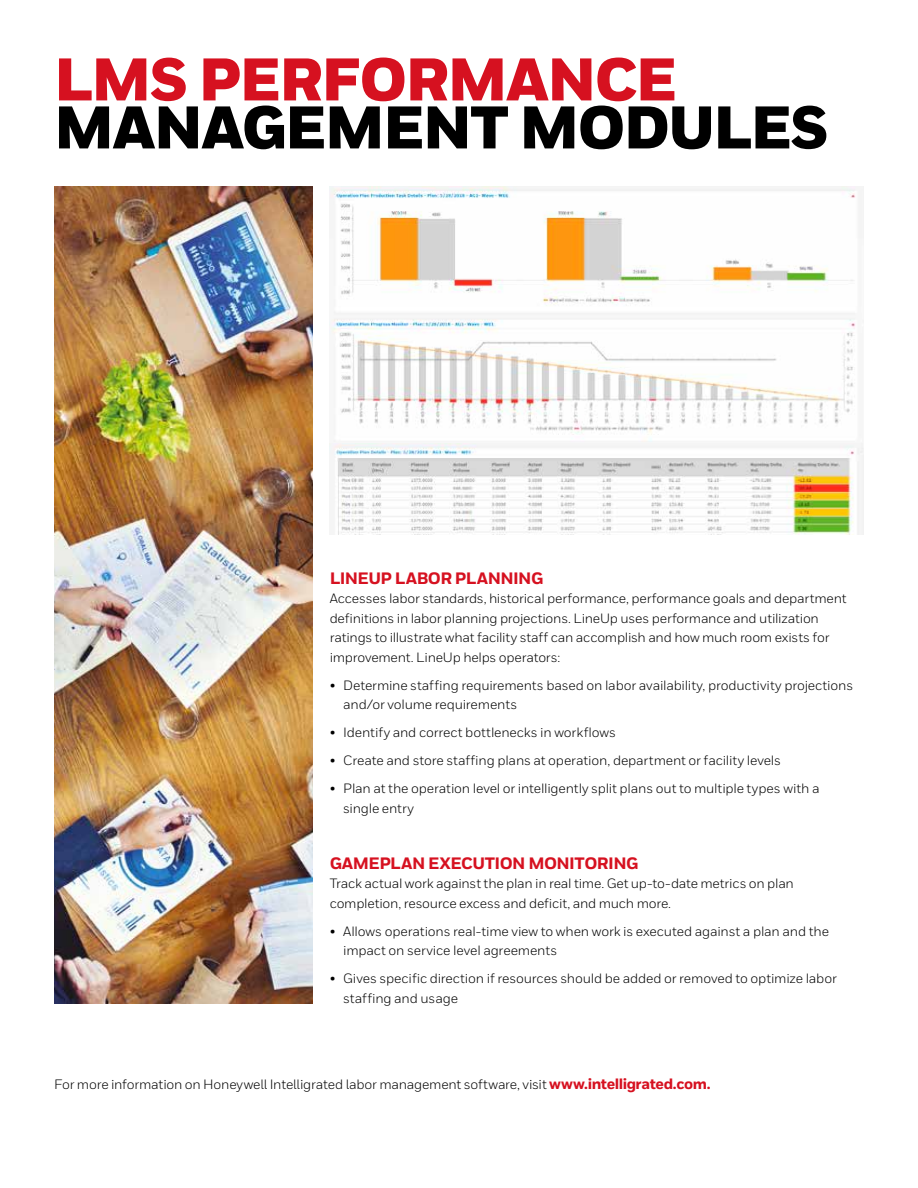
<style>
.page{position:relative;width:918px;height:1188px;background:#fff}
.page>*{position:absolute;margin:0;border:0;box-sizing:border-box;transform-origin:0 0}
.t1{font:900 60px "Honeywell Sans";letter-spacing:-.03em;color:#000}
.t2{font:900 60px "Honeywell Sans";letter-spacing:-.03em;color:#d61120}
.t3{font:800 16.5px "Honeywell Sans";letter-spacing:-.03em;color:#d61120}
.t4{font:13.5px/19.5px "Honeywell Sans";letter-spacing:-.015em;color:#000}
.t5{font:13.5px "Honeywell Sans TT";letter-spacing:-.015em;color:#000}
.s1{font-family:"Honeywell Sans";font-weight:800;font-size:15px;color:#d61120}
</style>
<div class="page">
<img style="left:330px;top:186px;width:534px;height:349px">
<img style="left:54px;top:187px;width:259px;height:816px">
<h1 class="t2" style="left:54px;top:43px;width:625px">LMS PERFORMANCE</h1>
<h1 class="t1" style="left:54px;top:91px;width:776px">MANAGEMENT MODULES</h1>
<p class="t3" style="left:330px;top:568px;width:215px">LINEUP LABOR PLANNING</p>
<p class="t4" style="left:330px;top:589px;width:518px">Accesses labor standards, historical performance, performance goals and department definitions in labor planning projections. LineUp uses performance and utilization ratings to illustrate what facility staff can accomplish and how much room exists for improvement. LineUp helps operators:</p>
<p class="t4" style="left:343px;top:675px;width:512px;text-indent:-14px">• Determine staffing requirements based on labor availability, productivity projections and/or volume requirements</p>
<p class="t4" style="left:330px;top:723px;width:288px">• Identify and correct bottlenecks in workflows</p>
<p class="t4" style="left:330px;top:751px;width:453px">• Create and store staffing plans at operation, department or facility levels</p>
<p class="t4" style="left:343px;top:779px;width:478px;text-indent:-14px">• Plan at the operation level or intelligently split plans out to multiple types with a single entry</p>
<p class="t3" style="left:330px;top:853px;width:310px">GAMEPLAN EXECUTION MONITORING</p>
<p class="t4" style="left:330px;top:874px;width:466px">Track actual work against the plan in real time. Get up-to-date metrics on plan completion, resource excess and deficit, and much more.</p>
<p class="t4" style="left:343px;top:921px;width:487px;text-indent:-14px">• Allows operations real-time view to when work is executed against a plan and the impact on service level agreements</p>
<p class="t4" style="left:343px;top:969px;width:495px;text-indent:-14px">• Gives specific direction if resources should be added or removed to optimize labor staffing and usage</p>
<p class="t5" style="left:54px;top:1077px;width:658px">For more information on Honeywell Intelligrated labor management software, visit <span class="s1">www.intelligrated.com.</span></p>
</div>
